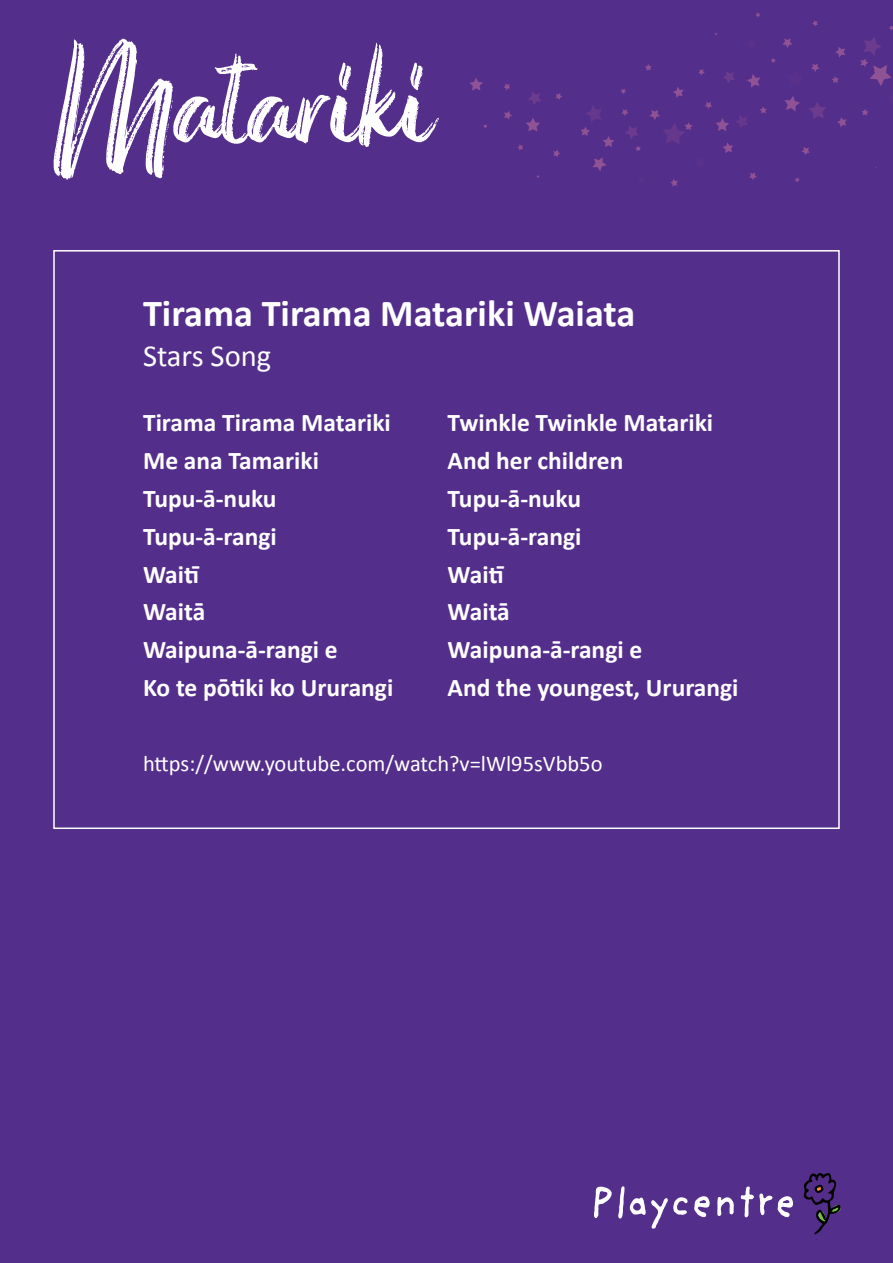
<style>
.page{position:relative;width:893px;height:1263px;background:#542e8b}
.page>*{position:absolute;margin:0;border:0;box-sizing:border-box;transform-origin:0 0}
.t1{font:208.05px "Austellia";color:#fff;scale:.9 1}
.t2{font:700 38.25px "Calibri";color:#fff}
.t3{font:30.6px "Calibri";color:#fff}
.t4{font:700 25.5px "Calibri";color:#fff}
.t5{font:22.5px "Calibri";color:#fff}
</style>
<div class="page">
<svg style="left:835px;top:47px;width:10px;height:10px"></svg>
<svg style="left:795px;top:178px;width:5px;height:4px"></svg>
<svg style="left:760px;top:107px;width:7px;height:7px"></svg>
<svg style="left:705px;top:102px;width:7px;height:7px"></svg>
<svg style="left:716px;top:118px;width:13px;height:13px"></svg>
<svg style="left:802px;top:147px;width:8px;height:8px"></svg>
<svg style="left:698px;top:69px;width:7px;height:6px"></svg>
<svg style="left:626px;top:126px;width:12px;height:12px"></svg>
<svg style="left:837px;top:117px;width:10px;height:10px"></svg>
<svg style="left:469px;top:78px;width:14px;height:13px"></svg>
<svg style="left:517px;top:144px;width:6px;height:6px"></svg>
<svg style="left:812px;top:20px;width:6px;height:6px"></svg>
<svg style="left:756px;top:13px;width:4px;height:4px"></svg>
<svg style="left:723px;top:71px;width:12px;height:12px"></svg>
<svg style="left:673px;top:87px;width:11px;height:11px"></svg>
<svg style="left:832px;top:76px;width:7px;height:7px"></svg>
<svg style="left:529px;top:92px;width:12px;height:13px"></svg>
<svg style="left:504px;top:111px;width:8px;height:9px"></svg>
<svg style="left:811px;top:64px;width:9px;height:8px"></svg>
<svg style="left:784px;top:96px;width:16px;height:15px"></svg>
<svg style="left:621px;top:89px;width:5px;height:5px"></svg>
<svg style="left:556px;top:93px;width:6px;height:7px"></svg>
<svg style="left:621px;top:109px;width:7px;height:7px"></svg>
<svg style="left:771px;top:58px;width:5px;height:5px"></svg>
<svg style="left:749px;top:172px;width:8px;height:8px"></svg>
<svg style="left:736px;top:116px;width:12px;height:11px"></svg>
<svg style="left:635px;top:146px;width:6px;height:5px"></svg>
<svg style="left:526px;top:118px;width:14px;height:14px"></svg>
<svg style="left:862px;top:109px;width:7px;height:7px"></svg>
<svg style="left:553px;top:150px;width:7px;height:7px"></svg>
<svg style="left:593px;top:157px;width:13px;height:14px"></svg>
<svg style="left:809px;top:103px;width:17px;height:16px"></svg>
<svg style="left:581px;top:106px;width:33px;height:41px"></svg>
<svg style="left:670px;top:179px;width:8px;height:8px"></svg>
<svg style="left:650px;top:110px;width:43px;height:34px"></svg>
<svg style="left:723px;top:142px;width:10px;height:11px"></svg>
<svg style="left:860px;top:37px;width:32px;height:49px"></svg>
<svg style="left:645px;top:64px;width:7px;height:7px"></svg>
<svg style="left:782px;top:38px;width:10px;height:10px"></svg>
<svg style="left:504px;top:83px;width:6px;height:7px"></svg>
<svg style="left:747px;top:74px;width:13px;height:14px"></svg>
<svg style="left:594px;top:1186px;width:199px;height:42px"></svg>
<svg style="left:804px;top:1173px;width:36px;height:61px"></svg>
<p class="t1" style="left:54px;top:26px;width:422px">Matariki</p>
<p class="t2" style="left:143px;top:289px;width:494px">Tirama Tirama Matariki Waiata</p>
<p class="t3" style="left:143px;top:337px;width:130px">Stars Song</p>
<p class="t4" style="left:143px;top:406px;width:249px">Tirama Tirama Matariki</p>
<p class="t4" style="left:143px;top:444px;width:177px">Me ana Tamariki</p>
<p class="t4" style="left:143px;top:482px;width:135px">Tupu-ā-nuku</p>
<p class="t4" style="left:143px;top:520px;width:135px">Tupu-ā-rangi</p>
<p class="t4" style="left:143px;top:558px;width:58px">Waitī</p>
<p class="t4" style="left:143px;top:596px;width:64px">Waitā</p>
<p class="t4" style="left:143px;top:633px;width:196px">Waipuna-ā-rangi e</p>
<p class="t4" style="left:143px;top:671px;width:252px">Ko te pōtiki ko Ururangi</p>
<p class="t4" style="left:448px;top:406px;width:267px">Twinkle Twinkle Matariki</p>
<p class="t4" style="left:448px;top:444px;width:177px">And her children</p>
<p class="t4" style="left:448px;top:482px;width:135px">Tupu-ā-nuku</p>
<p class="t4" style="left:448px;top:520px;width:135px">Tupu-ā-rangi</p>
<p class="t4" style="left:448px;top:558px;width:58px">Waitī</p>
<p class="t4" style="left:448px;top:596px;width:64px">Waitā</p>
<p class="t4" style="left:448px;top:633px;width:196px">Waipuna-ā-rangi e</p>
<p class="t4" style="left:448px;top:671px;width:292px">And the youngest, Ururangi</p>
<p class="t5" style="left:143px;top:749px;width:461px">https://www.youtube.com/watch?v=lWl95sVbb5o</p>
</div>
